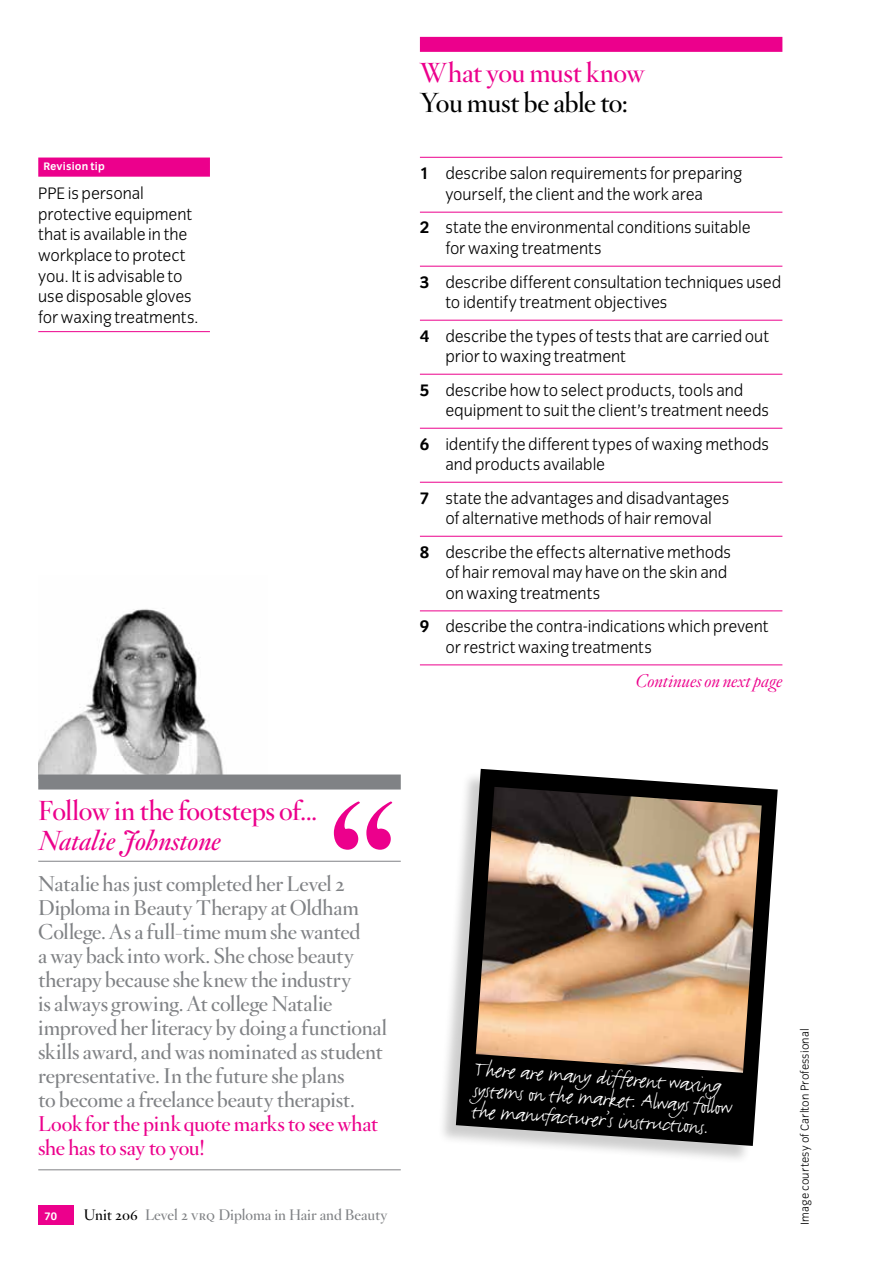
<style>
.page{position:relative;width:893px;height:1263px;background:#fff}
.page>*{position:absolute;margin:0;border:0;box-sizing:border-box;transform-origin:0 0}
.t1{font:189px "Hoefler Titling HTF Sm Roman";color:#ec008c}
.t2{font:27px "Hoefler Titling HTF Sm Roman";letter-spacing:-.015em;color:#ec008c}
.t3{font:italic 27px "Hoefler Titling HTF Sm";color:#ec008c}
.t4{font:27px "Hoefler Titling HTF Sm Roman";letter-spacing:-.02em;color:#000}
.t5{font:24px/21px "Justlefthand";color:#fff}
.t6{font:21px/24px "Hoefler Titling HTF Sm Roman";letter-spacing:-.01em;color:#808285}
.t7{font:21px/24px "Hoefler Titling HTF Sm Roman";letter-spacing:-.01em;color:#ec008c}
.t8{font:italic 18px "Hoefler Titling HTF Lt";color:#ec008c}
.t9{font:300 17.25px/20.7px "Congress Sans";letter-spacing:-.005em;color:#000}
.t10{font:15px "Hoefler Titling HTF Sm Roman";color:#808285}
.t11{font:300 12px "Congress Sans";letter-spacing:.015em;color:#000}
.t12{font:700 11.25px "Congress Sans";letter-spacing:.01em;color:#fff}
.s1{font-weight:700}
.s2{color:#000}
.s3{font-family:"Hoefler Titling HTF Sm SC"}
</style>
<div class="page">
<div style="left:38px;top:1205px;width:36px;height:20px;background:#ec008c"></div>
<div style="left:38px;top:158px;width:172px;height:19px;background:#ec008c"></div>
<hr style="left:38px;top:331px;width:172px;height:1px;background:#ec008c">
<img style="left:38px;top:609px;width:186px;height:165px">
<div style="left:38px;top:774px;width:363px;height:15px;background:#808285"></div>
<hr style="left:38px;top:861px;width:363px;height:1px;background:#808285">
<hr style="left:38px;top:1169px;width:363px;height:1px;background:#808285">
<div style="left:420px;top:37px;width:362px;height:15px;background:#ec008c"></div>
<hr style="left:420px;top:157px;width:362px;height:1px;background:#ec008c">
<hr style="left:420px;top:212px;width:362px;height:1px;background:#ec008c">
<hr style="left:420px;top:266px;width:362px;height:1px;background:#ec008c">
<hr style="left:420px;top:320px;width:362px;height:1px;background:#ec008c">
<hr style="left:420px;top:374px;width:362px;height:1px;background:#ec008c">
<hr style="left:420px;top:428px;width:362px;height:1px;background:#ec008c">
<hr style="left:420px;top:482px;width:362px;height:1px;background:#ec008c">
<hr style="left:420px;top:536px;width:362px;height:1px;background:#ec008c">
<hr style="left:420px;top:610px;width:362px;height:1px;background:#ec008c">
<hr style="left:420px;top:664px;width:362px;height:1px;background:#ec008c">
<div style="left:436px;top:770px;width:340px;height:395px;background:#000;opacity:.2"></div>
<svg style="left:456px;top:769px;width:322px;height:377px;fill:#000"></svg>
<img style="left:476px;top:787px;width:286px;height:286px">
<p class="t12" style="left:43px;top:160px;width:63px">Revision tip</p>
<p class="t9" style="left:38px;top:183px;width:162px">PPE is personal protective equipment that is available in the workplace to protect you. It is advisable to use disposable gloves for waxing treatments.</p>
<h2 class="t2" style="left:420px;top:55px;width:226px">What you must know</h2>
<h2 class="t4" style="left:420px;top:85px;width:210px">You must be able to:</h2>
<p class="t9" style="left:445px;top:163px;width:298px;text-indent:-26px"><span class="s1">1</span> describe salon requirements for preparing yourself, the client and the work area</p>
<p class="t9" style="left:445px;top:218px;width:307px;text-indent:-26px"><span class="s1">2</span> state the environmental conditions suitable for waxing treatments</p>
<p class="t9" style="left:445px;top:272px;width:337px;text-indent:-26px"><span class="s1">3</span> describe different consultation techniques used to identify treatment objectives</p>
<p class="t9" style="left:445px;top:326px;width:325px;text-indent:-26px"><span class="s1">4</span> describe the types of tests that are carried out prior to waxing treatment</p>
<p class="t9" style="left:445px;top:380px;width:325px;text-indent:-26px"><span class="s1">5</span> describe how to select products, tools and equipment to suit the client’s treatment needs</p>
<p class="t9" style="left:445px;top:434px;width:325px;text-indent:-26px"><span class="s1">6</span> identify the different types of waxing methods and products available</p>
<p class="t9" style="left:420px;top:488px;width:311px;text-align:center"><span class="s1">7</span> state the advantages and disadvantages of alternative methods of hair removal</p>
<p class="t9" style="left:445px;top:542px;width:287px;text-indent:-26px"><span class="s1">8</span> describe the effects alternative methods of hair removal may have on the skin and on waxing treatments</p>
<p class="t9" style="left:445px;top:616px;width:324px;text-indent:-26px"><span class="s1">9</span> describe the contra-indications which prevent or restrict waxing treatments</p>
<p class="t8" style="left:636px;top:668px;width:148px">Continues on next page</p>
<h2 class="t2" style="left:38px;top:792px;width:281px">Follow in the footsteps of...</h2>
<h2 class="t3" style="left:38px;top:822px;width:184px">Natalie Johnstone</h2>
<h1 class="t1" style="left:323px;top:750px;width:78px">“</h1>
<p class="t6" style="left:38px;top:871px;width:350px">Natalie has just completed her Level 2<br>Diploma in Beauty Therapy at Oldham College. As a full-time mum she wanted<br>a way back into work. She chose beauty therapy because she knew the industry<br>is always growing. At college Natalie improved her literacy by doing a functional skills award, and was nominated as student representative. In the future she plans<br>to become a freelance beauty therapist.</p>
<p class="t7" style="left:38px;top:1111px;width:342px">Look for the pink quote marks to see what she has to say to you!</p>
<p class="t12" style="left:45px;top:1209px;width:14px">70</p>
<p class="t10" style="left:84px;top:1204px;width:305px"><span class="s2">Unit 206</span> Level 2 <span class="s3">vrq</span> Diploma in Hair and Beauty</p>
<h3 class="t5" style="left:475px;top:1059px;width:261px;rotate:4deg">There are many different waxing systems on the market. Always follow the manufacturer’s instructions.</h3>
<p class="t11" style="left:798px;top:1225px;width:198px;rotate:-90deg">Image courtesy of Carlton Professional</p>
</div>
